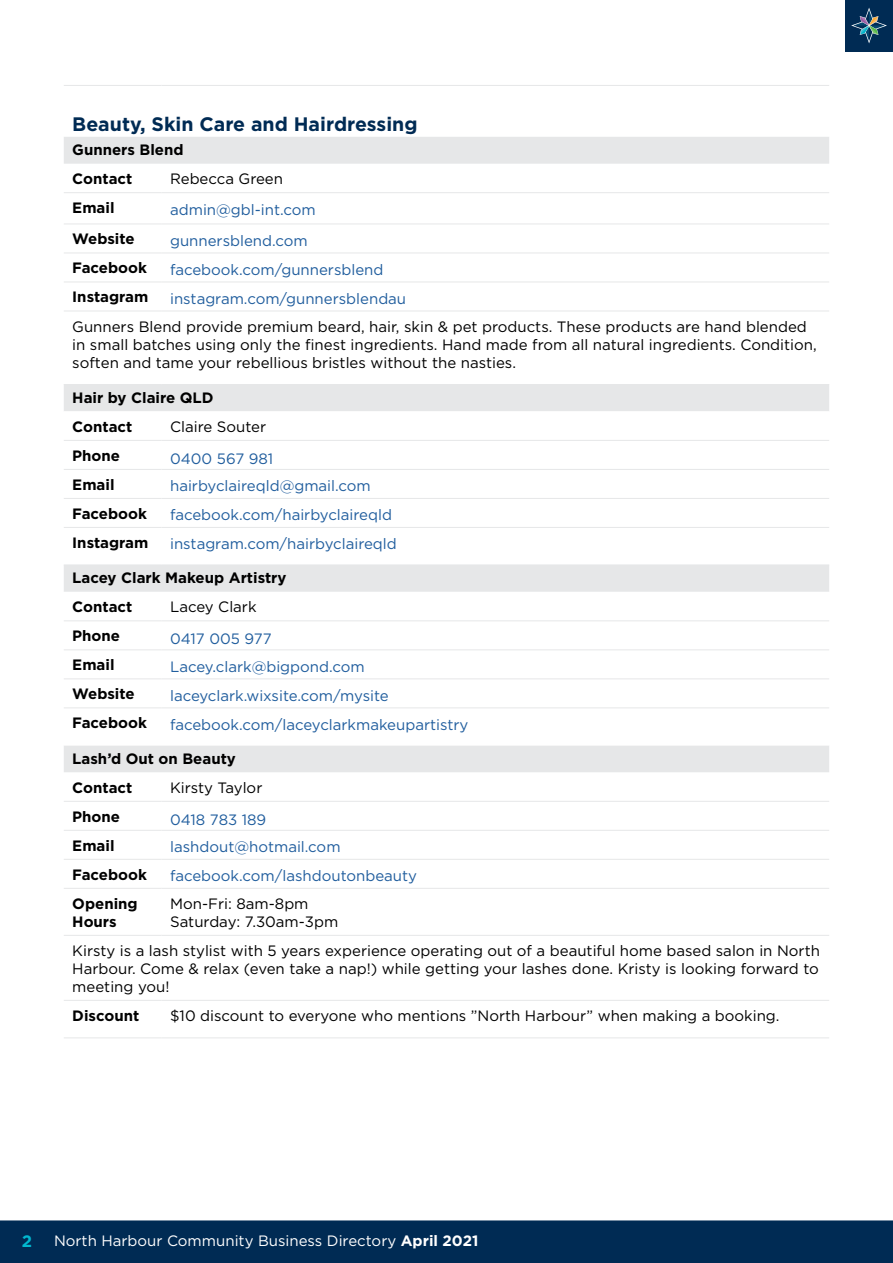
<style>
.page{position:relative;width:893px;height:1263px;background:#fff}
.page>*{position:absolute;margin:0;border:0;box-sizing:border-box;transform-origin:0 0}
.t1{font:700 19.5px "Gotham";color:#002b54}
.t2{font:700 16.5px "Gotham";color:#02b8d0}
.t3{font:15px/18px "Gotham";color:#000}
.t4{font:15px "Gotham";color:#215e9e}
.t5{font:700 15px/29px "Gotham";color:#000}
.t6{font:15px "Gotham";color:#fff}
.s1{font-weight:700}
</style>
<div class="page">
<div style="left:0;top:1220px;width:893px;height:43px;background:#002b54"></div>
<div style="left:845px;top:0;width:48px;height:51px;background:#002b54"></div>
<svg style="left:851px;top:8px;width:36px;height:35px"></svg>
<svg style="left:64px;top:137px;width:765px;height:635px"></svg>
<svg style="left:64px;top:411px;width:765px;height:334px"></svg>
<hr style="left:64px;top:85px;width:98px;height:1px;background:#e6e7e8">
<hr style="left:162px;top:85px;width:667px;height:1px;background:#e6e7e8">
<hr style="left:64px;top:440px;width:98px;height:1px;background:#e6e7e8">
<hr style="left:162px;top:440px;width:667px;height:1px;background:#e6e7e8">
<hr style="left:64px;top:469px;width:98px;height:1px;background:#e6e7e8">
<hr style="left:162px;top:469px;width:667px;height:1px;background:#e6e7e8">
<hr style="left:64px;top:498px;width:98px;height:1px;background:#e6e7e8">
<hr style="left:162px;top:498px;width:667px;height:1px;background:#e6e7e8">
<hr style="left:64px;top:527px;width:98px;height:1px;background:#e6e7e8">
<hr style="left:162px;top:527px;width:667px;height:1px;background:#e6e7e8">
<hr style="left:64px;top:565px;width:98px;height:1px;background:#e6e7e8">
<hr style="left:162px;top:565px;width:667px;height:1px;background:#e6e7e8">
<hr style="left:64px;top:620px;width:98px;height:1px;background:#e6e7e8">
<hr style="left:162px;top:620px;width:667px;height:1px;background:#e6e7e8">
<hr style="left:64px;top:649px;width:98px;height:1px;background:#e6e7e8">
<hr style="left:162px;top:649px;width:667px;height:1px;background:#e6e7e8">
<hr style="left:64px;top:678px;width:98px;height:1px;background:#e6e7e8">
<hr style="left:162px;top:678px;width:667px;height:1px;background:#e6e7e8">
<hr style="left:64px;top:707px;width:98px;height:1px;background:#e6e7e8">
<hr style="left:162px;top:707px;width:667px;height:1px;background:#e6e7e8">
<hr style="left:64px;top:801px;width:98px;height:1px;background:#e6e7e8">
<hr style="left:162px;top:801px;width:667px;height:1px;background:#e6e7e8">
<hr style="left:64px;top:830px;width:98px;height:1px;background:#e6e7e8">
<hr style="left:162px;top:830px;width:667px;height:1px;background:#e6e7e8">
<hr style="left:64px;top:859px;width:98px;height:1px;background:#e6e7e8">
<hr style="left:162px;top:859px;width:667px;height:1px;background:#e6e7e8">
<hr style="left:64px;top:888px;width:98px;height:1px;background:#e6e7e8">
<hr style="left:162px;top:888px;width:667px;height:1px;background:#e6e7e8">
<hr style="left:64px;top:935px;width:98px;height:1px;background:#e6e7e8">
<hr style="left:162px;top:935px;width:667px;height:1px;background:#e6e7e8">
<hr style="left:64px;top:1000px;width:98px;height:1px;background:#e6e7e8">
<hr style="left:162px;top:1000px;width:667px;height:1px;background:#e6e7e8">
<hr style="left:64px;top:1037px;width:98px;height:1px;background:#e6e7e8">
<hr style="left:162px;top:1037px;width:667px;height:1px;background:#e6e7e8">
<hr style="left:64px;top:192px;width:98px;height:1px;background:#e6e7e8">
<hr style="left:162px;top:192px;width:667px;height:1px;background:#e6e7e8">
<hr style="left:64px;top:224px;width:98px;height:1px;background:#e6e7e8">
<hr style="left:162px;top:224px;width:667px;height:1px;background:#e6e7e8">
<hr style="left:64px;top:253px;width:98px;height:1px;background:#e6e7e8">
<hr style="left:162px;top:253px;width:667px;height:1px;background:#e6e7e8">
<hr style="left:64px;top:282px;width:98px;height:1px;background:#e6e7e8">
<hr style="left:162px;top:282px;width:667px;height:1px;background:#e6e7e8">
<hr style="left:64px;top:311px;width:98px;height:1px;background:#e6e7e8">
<hr style="left:162px;top:311px;width:667px;height:1px;background:#e6e7e8">
<hr style="left:64px;top:384px;width:98px;height:1px;background:#e6e7e8">
<hr style="left:162px;top:384px;width:667px;height:1px;background:#e6e7e8">
<h1 class="t1" style="left:72px;top:112px;width:347px">Beauty, Skin Care and Hairdressing</h1>
<p class="t5" style="left:72px;top:135px;width:113px">Gunners Blend<br>Contact</p>
<p class="t3" style="left:170px;top:170px;width:115px">Rebecca Green</p>
<p class="t5" style="left:72px;top:193px;width:44px">Email</p>
<p class="t4" style="left:170px;top:200px;width:147px">admin@gbl-int.com</p>
<p class="t5" style="left:72px;top:225px;width:64px">Website</p>
<p class="t4" style="left:170px;top:232px;width:139px">gunnersblend.com</p>
<p class="t5" style="left:72px;top:254px;width:76px">Facebook</p>
<p class="t4" style="left:170px;top:261px;width:215px">facebook.com/gunnersblend</p>
<p class="t5" style="left:72px;top:283px;width:78px">Instagram</p>
<p class="t4" style="left:170px;top:290px;width:238px">instagram.com/gunnersblendau</p>
<p class="t3" style="left:72px;top:317px;width:746px">Gunners Blend provide premium beard, hair, skin &amp; pet products. These products are hand blended in small batches using only the finest ingredients. Hand made from all natural ingredients. Condition, soften and tame your rebellious bristles without the nasties.</p>
<p class="t5" style="left:72px;top:383px;width:143px">Hair by Claire QLD<br>Contact</p>
<p class="t3" style="left:170px;top:417px;width:98px">Claire Souter</p>
<p class="t5" style="left:72px;top:441px;width:49px">Phone</p>
<p class="t4" style="left:170px;top:449px;width:105px">0400 567 981</p>
<p class="t5" style="left:72px;top:470px;width:44px">Email</p>
<p class="t4" style="left:170px;top:477px;width:202px">hairbyclaireqld@gmail.com</p>
<p class="t5" style="left:72px;top:499px;width:76px">Facebook</p>
<p class="t4" style="left:170px;top:506px;width:223px">facebook.com/hairbyclaireqld</p>
<p class="t5" style="left:72px;top:528px;width:78px">Instagram</p>
<p class="t4" style="left:170px;top:535px;width:228px">instagram.com/hairbyclaireqld</p>
<p class="t5" style="left:72px;top:563px;width:216px">Lacey Clark Makeup Artistry<br>Contact</p>
<p class="t3" style="left:170px;top:598px;width:88px">Lacey Clark</p>
<p class="t5" style="left:72px;top:621px;width:49px">Phone</p>
<p class="t4" style="left:170px;top:630px;width:103px">0417 005 977</p>
<p class="t5" style="left:72px;top:650px;width:44px">Email</p>
<p class="t4" style="left:170px;top:657px;width:196px">Lacey.clark@bigpond.com</p>
<p class="t5" style="left:72px;top:679px;width:64px">Website</p>
<p class="t4" style="left:170px;top:686px;width:220px">laceyclark.wixsite.com/mysite</p>
<p class="t5" style="left:72px;top:708px;width:76px">Facebook</p>
<p class="t4" style="left:170px;top:715px;width:300px">facebook.com/laceyclarkmakeupartistry</p>
<p class="t5" style="left:72px;top:744px;width:165px">Lash’d Out on Beauty<br>Contact</p>
<p class="t3" style="left:170px;top:778px;width:94px">Kirsty Taylor</p>
<p class="t5" style="left:72px;top:802px;width:49px">Phone</p>
<p class="t4" style="left:170px;top:810px;width:98px">0418 783 189</p>
<p class="t5" style="left:72px;top:831px;width:44px">Email</p>
<p class="t4" style="left:170px;top:838px;width:172px">lashdout@hotmail.com</p>
<p class="t5" style="left:72px;top:860px;width:76px">Facebook</p>
<p class="t4" style="left:170px;top:867px;width:249px">facebook.com/lashdoutonbeauty</p>
<p class="t5" style="left:72px;top:894px;width:67px;line-height:18px">Opening<br>Hours</p>
<p class="t3" style="left:170px;top:894px;width:170px">Mon-Fri: 8am-8pm<br>Saturday: 7.30am-3pm</p>
<p class="t3" style="left:72px;top:941px;width:749px;text-align:justify">Kirsty is a lash stylist with 5 years experience operating out of a beautiful home based salon in North Harbour. Come &amp; relax (even take a nap!) while getting your lashes done. Kristy is looking forward to meeting you!</p>
<p class="t5" style="left:72px;top:1001px;width:69px">Discount</p>
<p class="t3" style="left:170px;top:1006px;width:611px">$10 discount to everyone who mentions ”North Harbour” when making a booking.</p>
<p class="t2" style="left:22px;top:1231px;width:12px">2</p>
<p class="t6" style="left:54px;top:1232px;width:426px">North Harbour Community Business Directory <span class="s1">April 2021</span></p>
</div>
